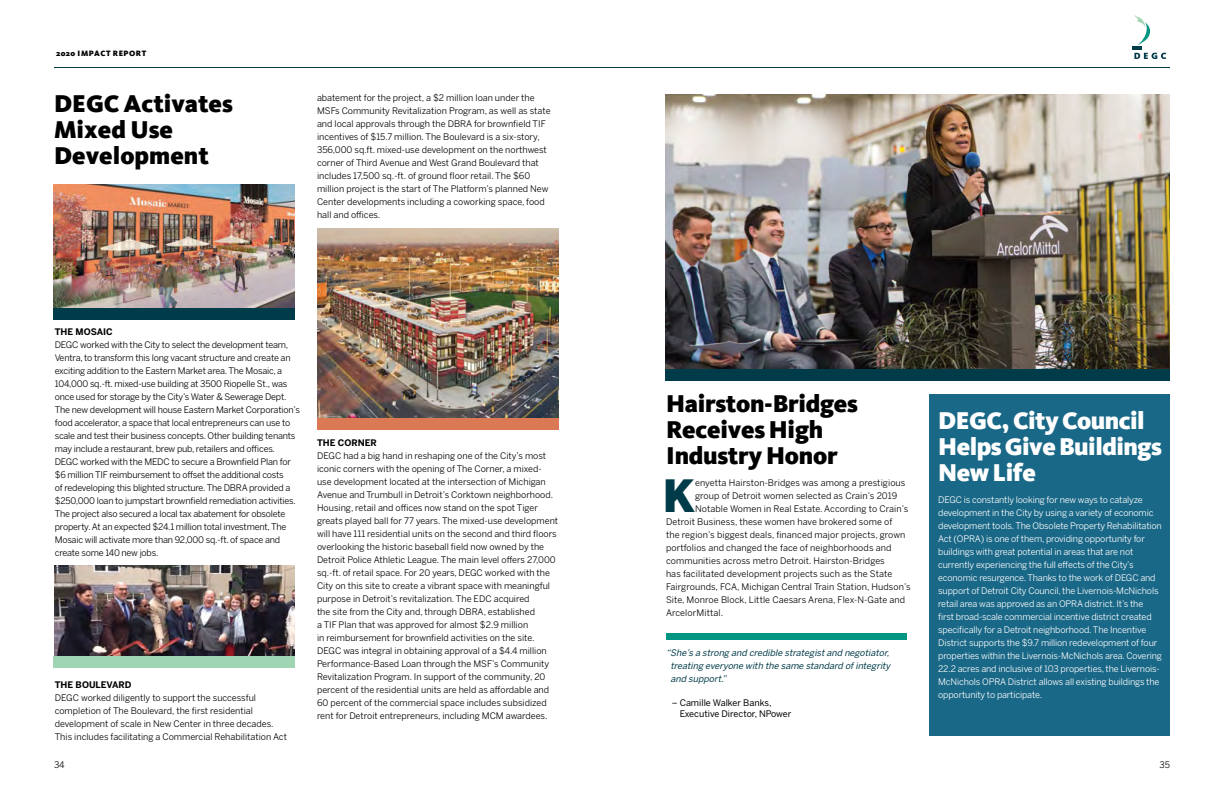
<style>
.page{position:relative;width:1224px;height:792px;background:#fff}
.page>*{position:absolute;margin:0;border:0;box-sizing:border-box;transform-origin:0 0}
.t1{font:900 44.1px "Benton Sans";color:#003b49}
.t2{font:900 25px/26px "Kievit";letter-spacing:-.01em;color:#000}
.t3{font:900 25px/26px "Kievit";letter-spacing:-.02em;color:#fff}
.t4{font:9px/13px "Benton Sans";color:#000}
.t5{font:9px/13px "Benton Sans";letter-spacing:-.02em;color:#000}
.t6{font:9px/13px "Benton Sans";letter-spacing:-.015em;color:#fff}
.t7{font:italic 9px/13px "Benton Sans";color:#003b49}
.t8{font:9px/11px "Benton Sans";color:#000}
.t9{font:700 9px "Benton Sans";color:#000}
.t10{font:900 8px "Kievit";letter-spacing:.065em;color:#000}
</style>
<div class="page">
<svg style="left:1132px;top:15px;width:34px;height:44px"></svg>
<hr style="left:54px;top:67px;width:1116px;height:1px;background:#003b49">
<div style="left:929px;top:394px;width:241px;height:342px;background:#1a6887"></div>
<div style="left:666px;top:634px;width:241px;height:6px;background:#009681"></div>
<img style="left:54px;top:185px;width:241px;height:123px">
<img style="left:54px;top:565px;width:241px;height:91px">
<img style="left:317px;top:228px;width:241px;height:191px">
<div style="left:54px;top:308px;width:241px;height:12px;background:#003b49"></div>
<div style="left:317px;top:419px;width:241px;height:11px;background:#db7955"></div>
<div style="left:54px;top:656px;width:241px;height:11px;background:#a0d5b3"></div>
<img style="left:666px;top:94px;width:504px;height:275px">
<div style="left:666px;top:369px;width:504px;height:12px;background:#003b49"></div>
<p class="t10" style="left:56px;top:49px;width:92px">2020 IMPACT REPORT</p>
<h2 class="t2" style="left:54px;top:91px;width:180px">DEGC Activates<br>Mixed Use<br>Development</h2>
<p class="t4" style="left:317px;top:91px;width:235px">abatement for the project, a $2 million loan under the MSFs Community Revitalization Program, as well as state and local approvals through the DBRA for brownfield TIF incentives of $15.7 million. The Boulevard is a six-story, 356,000 sq.ft. mixed-use development on the northwest corner of Third Avenue and West Grand Boulevard that includes 17,500 sq.-ft. of ground floor retail. The $60 million project is the start of The Platform’s planned New Center developments including a coworking space, food hall and offices.</p>
<p class="t9" style="left:55px;top:326px;width:59px">THE MOSAIC</p>
<p class="t5" style="left:55px;top:338px;width:247px">DEGC worked with the City to select the development team, Ventra, to transform this long vacant structure and create an exciting addition to the Eastern Market area. The Mosaic, a 104,000 sq.-ft. mixed-use building at 3500 Riopelle St., was once used for storage by the City’s Water &amp; Sewerage Dept.<br>The new development will house Eastern Market Corporation’s food accelerator, a space that local entrepreneurs can use to scale and test their business concepts. Other building tenants may include a restaurant, brew pub, retailers and offices.<br>DEGC worked with the MEDC to secure a Brownfield Plan for $6 million TIF reimbursement to offset the additional costs<br>of redeveloping this blighted structure. The DBRA provided a $250,000 loan to jumpstart brownfield remediation activities.<br>The project also secured a local tax abatement for obsolete property. At an expected $24.1 million total investment, The Mosaic will activate more than 92,000 sq.-ft. of space and create some 140 new jobs.</p>
<p class="t9" style="left:55px;top:679px;width:78px">THE BOULEVARD</p>
<p class="t4" style="left:55px;top:691px;width:234px">DEGC worked diligently to support the successful completion of The Boulevard, the first residential development of scale in New Center in three decades.<br>This includes facilitating a Commercial Rehabilitation Act</p>
<p class="t9" style="left:317px;top:437px;width:61px">THE CORNER</p>
<p class="t4" style="left:317px;top:449px;width:243px">DEGC had a big hand in reshaping one of the City’s most iconic corners with the opening of The Corner, a mixed&shy;use development located at the intersection of Michigan Avenue and Trumbull in Detroit’s Corktown neighborhood.<br>Housing, retail and offices now stand on the spot Tiger greats played ball for 77 years. The mixed-use development will have 111 residential units on the second and third floors overlooking the historic baseball field now owned by the Detroit Police Athletic League. The main level offers 27,000 sq.-ft. of retail space. For 20 years, DEGC worked with the City on this site to create a vibrant space with meaningful purpose in Detroit’s revitalization. The EDC acquired<br>the site from the City and, through DBRA, established<br>a TIF Plan that was approved for almost $2.9 million<br>in reimbursement for brownfield activities on the site.<br>DEGC was integral in obtaining approval of a $4.4 million Performance-Based Loan through the MSF’s Community Revitalization Program. In support of the community, 20 percent of the residential units are held as affordable and 60 percent of the commercial space includes subsidized rent for Detroit entrepreneurs, including MCM awardees.</p>
<h2 class="t2" style="left:666px;top:391px;width:193px">Hairston-Bridges<br>Receives High<br>Industry Honor</h2>
<h1 class="t1" style="left:663px;top:470px;width:34px">K</h1>
<p class="t4" style="left:695px;top:477px;width:212px">enyetta Hairston-Bridges was among a prestigious</p>
<p class="t4" style="left:695px;top:490px;width:204px">group of Detroit women selected as Crain’s 2019</p>
<p class="t4" style="left:695px;top:503px;width:215px">Notable Women in Real Estate. According to Crain’s</p>
<p class="t4" style="left:666px;top:516px;width:228px">Detroit Business, these women have brokered some of</p>
<p class="t4" style="left:666px;top:529px;width:241px">the region’s biggest deals, financed major projects, grown</p>
<p class="t4" style="left:666px;top:542px;width:227px">portfolios and changed the face of neighborhoods and</p>
<p class="t4" style="left:666px;top:555px;width:220px">communities across metro Detroit. Hairston-Bridges</p>
<p class="t4" style="left:666px;top:568px;width:228px">has facilitated development projects such as the State</p>
<p class="t4" style="left:666px;top:581px;width:246px">Fairgrounds, FCA, Michigan Central Train Station, Hudson’s</p>
<p class="t4" style="left:666px;top:594px;width:241px">Site, Monroe Block, Little Caesars Arena, Flex-N-Gate and</p>
<p class="t4" style="left:666px;top:607px;width:59px">ArcelorMittal.</p>
<p class="t7" style="left:671px;top:647px;width:223px;text-indent:-5px">“She’s a strong and credible strategistand negotiator, treating everyone with the same standard ofintegrity and support.”</p>
<p class="t8" style="left:680px;top:698px;width:113px;text-indent:-8px">– Camille Walker Banks,<br>Executive Director, NPower</p>
<h2 class="t3" style="left:938px;top:408px;width:225px">DEGC, City Council<br>Helps Give Buildings<br>New Life</h2>
<p class="t6" style="left:938px;top:494px;width:225px">DEGC is constantly looking for new ways to catalyze development in the City by using a variety of economic development tools. The Obsolete Property Rehabilitation Act (OPRA) is one of them, providing opportunity for buildings with great potential in areas that are not currently experiencing the full effects of the City’s economic resurgence. Thanks to the work of DEGC and support of Detroit City Council, the Livernois-McNichols retail area was approved as an OPRA district. It’s the<br>first broad-scale commercial incentive district created specifically for a Detroit neighborhood. The Incentive District supports the $9.7 million redevelopment of four properties within the Livernois-McNichols area. Covering 22.2 acres and inclusive of 103 properties, the Livernois-McNichols OPRA District allows all existing buildings the opportunity to participate.</p>
<p class="t4" style="left:54px;top:758px;width:12px">34</p>
<p class="t4" style="left:1159px;top:758px;width:12px">35</p>
</div>
